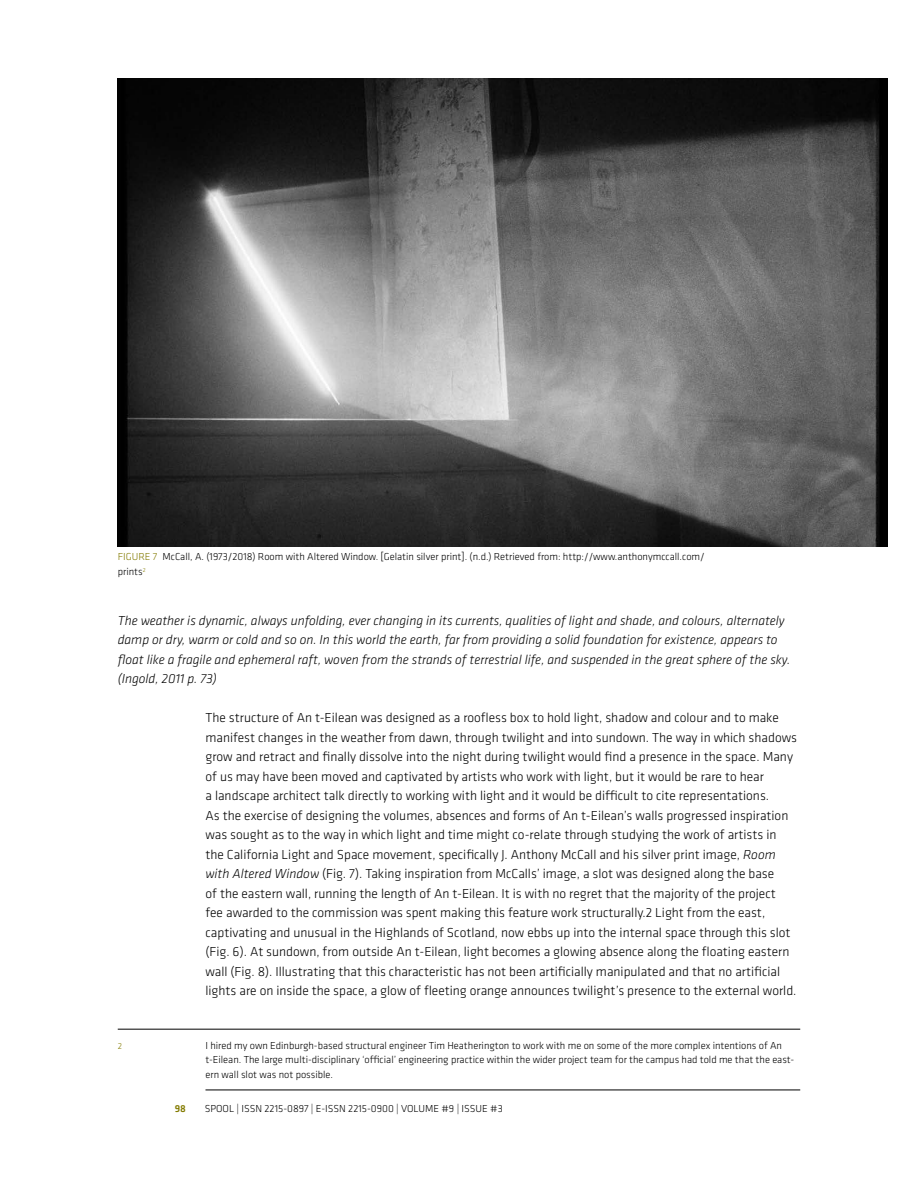
<style>
.page{position:relative;width:918px;height:1188px;background:#fff}
.page>*{position:absolute;margin:0;border:0;box-sizing:border-box;transform-origin:0 0}
.t1{font:300 13.5px/19.5px "Klavika Basic";color:#000}
.t2{font:italic 300 13.5px/19.5px "Klavika Basic";color:#000}
.t3{font:300 10.5px/14.7px "Klavika Basic";color:#000}
.t4{font:300 10.5px "Klavika Basic";color:#837b00}
.t5{font:500 10.5px "Klavika Basic";color:#837b00}
.t6{font:300 9px "Klavika Basic";color:#837b00}
.s1{color:#837b00}
.s2{font-style:italic}
</style>
<div class="page">
<hr style="left:206px;top:1090px;width:594px;height:1px;background:#000">
<img style="left:118px;top:79px;width:770px;height:468px">
<hr style="left:118px;top:1029px;width:682px;height:1px;background:#000">
<p class="t4" style="left:118px;top:551px;width:12px">Figure</p>
<p class="t3" style="left:153px;top:550px;width:554px"><span class="s1">7</span> McCall, A. (1973/2018) Room with Altered Window. [Gelatin silver print]. (n.d.) Retrieved from: http://www.anthonymccall.com/</p>
<p class="t3" style="left:118px;top:564px;width:29px">prints<sup>2</sup></p>
<p class="t2" style="left:118px;top:610px;width:674px">The weather is dynamic, always unfolding, ever changing in its currents, qualities of light and shade, and colours, alternately damp or dry, warm or cold and so on. In this world the earth, far from providing a solid foundation for existence, appears to float like a fragile and ephemeral raft, woven from the strands of terrestrial life, and suspended in the great sphere of the sky. (Ingold, 2011 p. 73)</p>
<p class="t1" style="left:206px;top:708px;width:593px">The structure of An t-Eilean was designed as a roofless box to hold light, shadow and colour and to make manifest changes in the weather from dawn, through twilight and into sundown. The way in which shadows grow and retract and finally dissolve into the night during twilight would find a presence in the space. Many of us may have been moved and captivated by artists who work with light, but it would be rare to hear<br>a landscape architect talk directly to working with light and it would be difficult to cite representations.<br>As the exercise of designing the volumes, absences and forms of An t-Eilean’s walls progressed inspiration was sought as to the way in which light and time might co-relate through studying the work of artists in the California Light and Space movement, specifically J. Anthony McCall and his silver print image, <span class="s2">Room with Altered Window</span> (Fig. 7). Taking inspiration from McCalls’ image, a slot was designed along the base<br>of the eastern wall, running the length of An t-Eilean. It is with no regret that the majority of the project<br>fee awarded to the commission was spent making this feature work structurally.2 Light from the east, captivating and unusual in the Highlands of Scotland, now ebbs up into the internal space through this slot (Fig. 6). At sundown, from outside An t-Eilean, light becomes a glowing absence along the floating eastern wall (Fig. 8). Illustrating that this characteristic has not been artificially manipulated and that no artificial lights are on inside the space, a glow of fleeting orange announces twilight’s presence to the external world.</p>
<p class="t6" style="left:118px;top:1040px;width:6px">2</p>
<p class="t3" style="left:206px;top:1038px;width:590px">I hired my own Edinburgh-based structural engineer Tim Heatherington to work with me on some of the more complex intentions of An t-Eilean. The large multi-disciplinary ‘official’ engineering practice within the wider project team for the campus had told me that the east&shy;ern wall slot was not possible.</p>
<p class="t5" style="left:175px;top:1102px;width:13px">98</p>
<p class="t3" style="left:205px;top:1101px;width:300px">SPOOL | ISSN 2215-0897 | E-ISSN 2215-0900 | VOLUME #9 | ISSUE #3</p>
</div>
